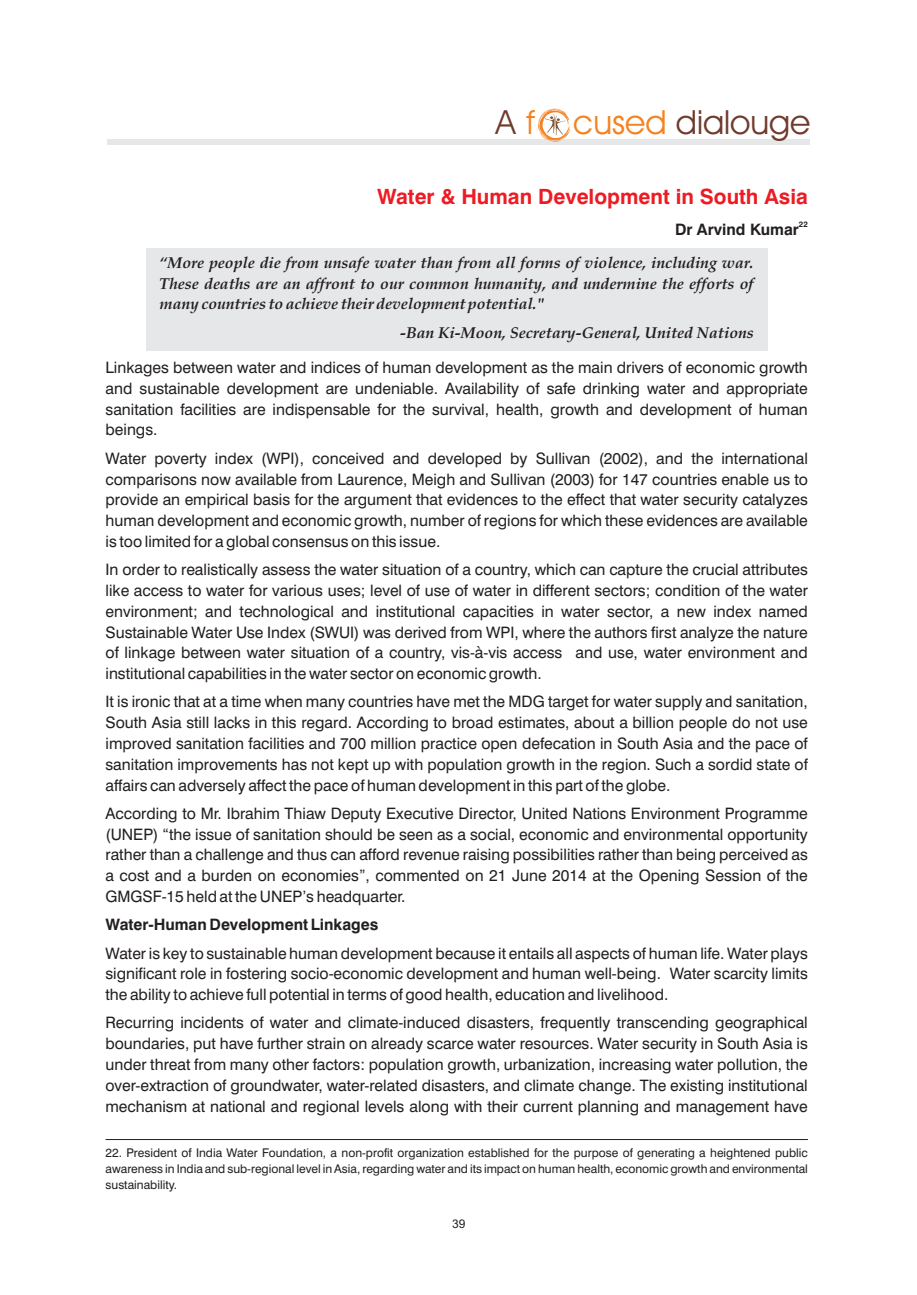
<style>
.page{position:relative;width:917px;height:1295px;background:#fff}
.page>*{position:absolute;margin:0;border:0;box-sizing:border-box;transform-origin:0 0}
.t1{font:33.45px "Avant Garde IT Cby BT";color:#6e3b2d}
.t2{font:700 21px "Swiss 721 BT";color:#ed1c24}
.t3{font:15.75px/20.7px "Swiss 721 BT";color:#231f20;text-align:justify}
.t4{font:italic 700 15.75px/20.9px "Book Antiqua";color:#231f20;text-align:justify}
.t5{font:700 15.75px "Swiss 721 BT";color:#231f20}
.t6{font:12px/15.8px "Swiss 721 BT";color:#231f20;text-align:justify}
.t7{font:12px "Arial";color:#231f20}
.t8{font:700 7.8px "Swiss 721 BT";color:#231f20}
.s1{color:#f5821f}
</style>
<div class="page">
<div style="left:146px;top:248px;width:621px;height:103px;background:#e6e7e8"></div>
<hr style="left:106px;top:1139px;width:702px;height:1px;background:#231f20">
<div style="left:107px;top:139px;width:702px;height:5px;background:#e6e7e8"></div>
<svg style="left:538px;top:108px;width:32px;height:34px"></svg>
<h1 class="t1" style="left:496px;top:110px;width:316px">A <span class="s1">f cused</span> dialouge</h1>
<h2 class="t2" style="left:377px;top:189px;width:432px">Water &amp; Human Development in South Asia</h2>
<p class="t5" style="left:675px;top:224px;width:125px">Dr Arvind Kumar</p>
<p class="t4" style="left:160px;top:254px;width:595px">“More people die from unsafe water than from all forms of violence, including war.<br>These deaths are an affront to our common humanity, and undermine the efforts of many countries to achieve their development potential."</p>
<p class="t4" style="left:400px;top:324px;width:355px">-Ban Ki-Moon, Secretary-General, United Nations</p>
<p class="t3" style="left:105px;top:359px;width:704px">Linkages between water and indices of human development as the main drivers of economic growth and sustainable development are undeniable. Availability of safe drinking water and appropriate sanitation facilities are indispensable for the survival, health, growth and development of human beings.</p>
<p class="t3" style="left:105px;top:449px;width:704px">Water poverty index (WPI), conceived and developed by Sullivan (2002), and the international comparisons now available from Laurence, Meigh and Sullivan (2003) for 147 countries enable us to provide an empirical basis for the argument that evidences to the effect that water security catalyzes human development and economic growth, number of regions for which these evidences are available is too limited for a global consensus on this issue.</p>
<p class="t3" style="left:105px;top:561px;width:704px">In order to realistically assess the water situation of a country, which can capture the crucial attributes like access to water for various uses; level of use of water in different sectors; condition of the water environment; and technological and institutional capacities in water sector, a new index named Sustainable Water Use Index (SWUI) was derived from WPI, where the authors first analyze the nature of linkage between water situation of a country, vis-à-vis access and use, water environment and institutional capabilities in the water sector on economic growth.</p>
<p class="t3" style="left:105px;top:693px;width:704px">It is ironic that at a time when many countries have met the MDG target for water supply and sanitation, South Asia still lacks in this regard. According to broad estimates, about a billion people do not use improved sanitation facilities and 700 million practice open defecation in South Asia and the pace of sanitation improvements has not kept up with population growth in the region. Such a sordid state of affairs can adversely affect the pace of human development in this part of the globe.</p>
<p class="t3" style="left:105px;top:804px;width:704px">According to Mr. Ibrahim Thiaw Deputy Executive Director, United Nations Environment Programme (UNEP) “the issue of sanitation should be seen as a social, economic and environmental opportunity rather than a challenge and thus can afford revenue raising possibilities rather than being perceived as a cost and a burden on economies”, commented on 21 June 2014 at the Opening Session of the GMGSF-15 held at the UNEP’s headquarter.</p>
<p class="t5" style="left:105px;top:919px;width:274px">Water-Human Development Linkages</p>
<p class="t3" style="left:105px;top:944px;width:704px">Water is key to sustainable human development because it entails all aspects of human life. Water plays significant role in fostering socio-economic development and human well-being. Water scarcity limits the ability to achieve full potential in terms of good health, education and livelihood.</p>
<p class="t3" style="left:105px;top:1014px;width:704px">Recurring incidents of water and climate-induced disasters, frequently transcending geographical boundaries, put have further strain on already scarce water resources. Water security in South Asia is under threat from many other factors: population growth, urbanization, increasing water pollution, the over-extraction of groundwater, water-related disasters, and climate change. The existing institutional mechanism at national and regional levels along with their current planning and management have</p>
<p class="t8" style="left:798px;top:221px;width:10px">22</p>
<p class="t6" style="left:106px;top:1146px;width:704px">22. President of India Water Foundation, a non-profit organization established for the purpose of generating a heightened public awareness in India and sub-regional level in Asia, regarding water and its impact on human health, economic growth and environmental sustainability.</p>
<p class="t7" style="left:452px;top:1219px;width:15px">39</p>
</div>
